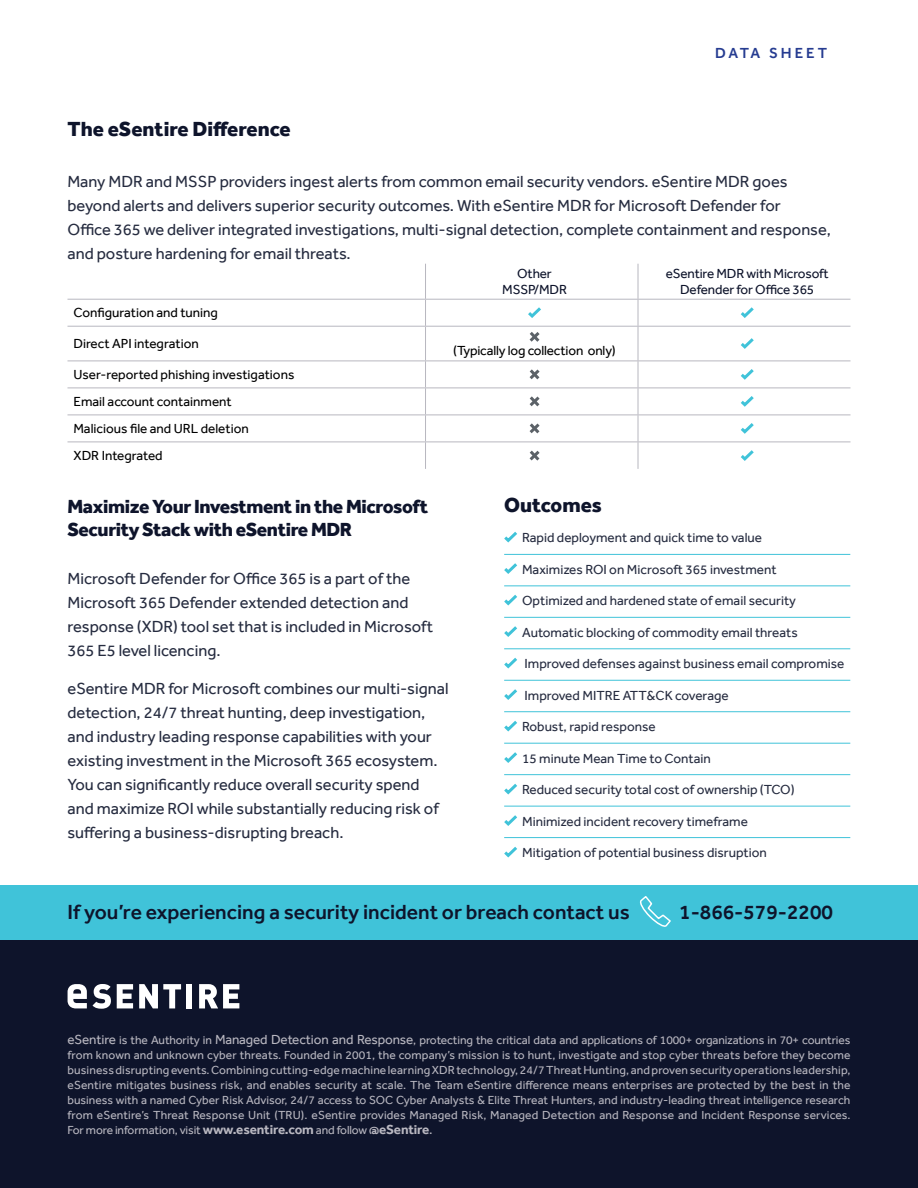
<style>
.page{position:relative;width:918px;height:1188px;background:#fff}
.page>*{position:absolute;margin:0;border:0;box-sizing:border-box;transform-origin:0 0}
.Body_copy{font:500 21px "Effra";color:#0e142b}
.t1{font:800 21px "Effra";color:#0e142b}
.t2{font:800 19.5px/23.4px "Effra";letter-spacing:-.02em;color:#0e142b}
.Body_copy-2{font:16.5px/24px "Effra";color:#262c40}
.t3{font:500 15px "Effra";letter-spacing:.2em;color:#263c91}
.Body_copy-3{font:13.5px "Effra";color:#262c40}
.t4{font:13.5px "Effra";color:#000}
.t5{font:13.5px/16.2px "Effra";letter-spacing:-.01em;color:#0e142b;text-align:center}
.t6{font:12px/15px "Effra";letter-spacing:-.01em;color:#b8b7c0;text-align:justify}
.s1{font-size:13.5px}
.s2{font-weight:700;font-size:13.5px}
.s3{font-weight:700;font-size:10.5px}
</style>
<div class="page">
<hr style="left:425px;top:264px;width:1px;height:35px;background:#b8b7c0">
<hr style="left:638px;top:264px;width:1px;height:35px;background:#b8b7c0">
<hr style="left:68px;top:299px;width:358px;height:1px;background:#b8b7c0">
<hr style="left:426px;top:299px;width:212px;height:1px;background:#b8b7c0">
<svg style="left:425px;top:300px;width:1px;height:26px"></svg>
<hr style="left:638px;top:299px;width:212px;height:1px;background:#b8b7c0">
<svg style="left:638px;top:300px;width:1px;height:26px"></svg>
<hr style="left:68px;top:326px;width:358px;height:1px;background:#b8b7c0">
<hr style="left:426px;top:326px;width:212px;height:1px;background:#b8b7c0">
<hr style="left:425px;top:327px;width:1px;height:34px;background:#b8b7c0">
<hr style="left:638px;top:326px;width:212px;height:1px;background:#b8b7c0">
<hr style="left:638px;top:327px;width:1px;height:34px;background:#b8b7c0">
<hr style="left:68px;top:361px;width:358px;height:1px;background:#b8b7c0">
<hr style="left:426px;top:361px;width:212px;height:1px;background:#b8b7c0">
<hr style="left:638px;top:361px;width:212px;height:1px;background:#b8b7c0">
<hr style="left:68px;top:388px;width:358px;height:1px;background:#b8b7c0">
<hr style="left:426px;top:388px;width:212px;height:1px;background:#b8b7c0">
<hr style="left:638px;top:388px;width:212px;height:1px;background:#b8b7c0">
<hr style="left:68px;top:415px;width:358px;height:1px;background:#b8b7c0">
<hr style="left:426px;top:415px;width:212px;height:1px;background:#b8b7c0">
<hr style="left:638px;top:415px;width:212px;height:1px;background:#b8b7c0">
<hr style="left:68px;top:442px;width:358px;height:1px;background:#b8b7c0">
<hr style="left:426px;top:442px;width:212px;height:1px;background:#b8b7c0">
<svg style="left:425px;top:361px;width:1px;height:108px"></svg>
<hr style="left:638px;top:442px;width:212px;height:1px;background:#b8b7c0">
<svg style="left:638px;top:361px;width:1px;height:108px"></svg>
<svg style="left:528px;top:307px;width:13px;height:11px"></svg>
<svg style="left:740px;top:307px;width:14px;height:11px"></svg>
<svg style="left:529px;top:332px;width:11px;height:10px"></svg>
<svg style="left:741px;top:338px;width:13px;height:11px"></svg>
<svg style="left:529px;top:369px;width:11px;height:11px"></svg>
<svg style="left:740px;top:369px;width:14px;height:11px"></svg>
<svg style="left:529px;top:396px;width:11px;height:11px"></svg>
<svg style="left:740px;top:396px;width:14px;height:11px"></svg>
<svg style="left:529px;top:423px;width:11px;height:11px"></svg>
<svg style="left:740px;top:423px;width:14px;height:11px"></svg>
<svg style="left:529px;top:450px;width:11px;height:11px"></svg>
<svg style="left:741px;top:450px;width:13px;height:11px"></svg>
<svg style="left:504px;top:531px;width:13px;height:12px"></svg>
<svg style="left:504px;top:563px;width:13px;height:11px"></svg>
<svg style="left:504px;top:594px;width:13px;height:12px"></svg>
<svg style="left:504px;top:626px;width:13px;height:11px"></svg>
<svg style="left:504px;top:657px;width:13px;height:12px"></svg>
<svg style="left:504px;top:689px;width:13px;height:11px"></svg>
<svg style="left:504px;top:720px;width:13px;height:12px"></svg>
<svg style="left:504px;top:752px;width:13px;height:11px"></svg>
<svg style="left:504px;top:783px;width:13px;height:12px"></svg>
<svg style="left:504px;top:815px;width:13px;height:11px"></svg>
<svg style="left:504px;top:846px;width:13px;height:12px"></svg>
<hr style="left:504px;top:554px;width:346px;height:1px;background:#40c3d9">
<hr style="left:504px;top:585px;width:346px;height:1px;background:#40c3d9">
<hr style="left:504px;top:617px;width:346px;height:1px;background:#40c3d9">
<hr style="left:504px;top:648px;width:346px;height:1px;background:#40c3d9">
<hr style="left:504px;top:680px;width:346px;height:1px;background:#40c3d9">
<hr style="left:504px;top:711px;width:346px;height:1px;background:#40c3d9">
<hr style="left:504px;top:743px;width:346px;height:1px;background:#40c3d9">
<hr style="left:504px;top:774px;width:346px;height:1px;background:#40c3d9">
<hr style="left:504px;top:806px;width:346px;height:1px;background:#40c3d9">
<hr style="left:504px;top:837px;width:346px;height:1px;background:#40c3d9">
<div style="left:0;top:900px;width:918px;height:288px;background:#0e142b"></div>
<div style="left:0;top:885px;width:918px;height:55px;background:#40c3d9"></div>
<svg style="left:639px;top:896px;width:32px;height:31px"></svg>
<svg style="left:93px;top:984px;width:18px;height:25px"></svg>
<svg style="left:117px;top:984px;width:16px;height:24px"></svg>
<svg style="left:139px;top:984px;width:42px;height:24px"></svg>
<div style="left:186px;top:984px;width:6px;height:24px;background:#fff"></div>
<svg style="left:199px;top:984px;width:40px;height:24px"></svg>
<svg style="left:68px;top:984px;width:19px;height:24px"></svg>
<p class="t1" style="left:68px;top:116px;width:225px">The eSentire Difference</p>
<p class="t3" style="left:715px;top:44px;width:114px">DATA SHEET</p>
<p class="Body_copy-2" style="left:68px;top:169px;width:765px">Many MDR and MSSP providers ingest alerts from common email security vendors. eSentire MDR goes beyond alerts and delivers superior security outcomes. With eSentire MDR for Microsoft Defender for<br>Office 365 we deliver integrated investigations, multi-signal detection, complete containment and response, and posture hardening for email threats.</p>
<p class="t4" style="left:74px;top:305px;width:146px">Configuration and tuning</p>
<p class="t4" style="left:74px;top:335px;width:127px">Direct API integration</p>
<p class="t4" style="left:74px;top:366px;width:222px">User-reported phishing investigations</p>
<p class="t4" style="left:74px;top:393px;width:160px">Email account containment</p>
<p class="t4" style="left:74px;top:420px;width:177px">Malicious file and URL deletion</p>
<p class="t4" style="left:74px;top:448px;width:91px">XDR Integrated</p>
<p class="t5" style="left:517px;top:265px;width:36px">Other</p>
<p class="t5" style="left:502px;top:281px;width:66px">MSSP/MDR</p>
<p class="t4" style="left:453px;top:343px;width:164px">(Typically log collection only)</p>
<p class="t5" style="left:666px;top:265px;width:165px">eSentire MDR with Microsoft<br>Defender for Office 365</p>
<p class="t2" style="left:68px;top:494px;width:362px">Maximize Your Investment in the Microsoft<br>Security Stack with eSentire MDR</p>
<p class="t1" style="left:504px;top:493px;width:99px">Outcomes</p>
<p class="Body_copy-3" style="left:522px;top:530px;width:242px">Rapid deployment and quick time to value</p>
<p class="Body_copy-3" style="left:522px;top:561px;width:256px">Maximizes ROI on Microsoft 365 investment</p>
<p class="Body_copy-3" style="left:522px;top:593px;width:275px">Optimized and hardened state of email security</p>
<p class="Body_copy-3" style="left:522px;top:624px;width:277px">Automatic blocking of commodity email threats</p>
<p class="Body_copy-3" style="left:525px;top:656px;width:321px">Improved defenses against business email compromise</p>
<p class="Body_copy-3" style="left:525px;top:687px;width:206px">Improved MITRE ATT&amp;CK coverage</p>
<p class="Body_copy-3" style="left:522px;top:719px;width:135px">Robust, rapid response</p>
<p class="Body_copy-3" style="left:522px;top:750px;width:190px">15 minute Mean Time to Contain</p>
<p class="Body_copy-3" style="left:522px;top:782px;width:274px">Reduced security total cost of ownership (TCO)</p>
<p class="Body_copy-3" style="left:522px;top:813px;width:227px">Minimized incident recovery timeframe</p>
<p class="Body_copy-3" style="left:522px;top:845px;width:246px">Mitigation of potential business disruption</p>
<p class="Body_copy-2" style="left:68px;top:567px;width:367px">Microsoft Defender for Office 365 is a part of the Microsoft 365 Defender extended detection and response (XDR) tool set that is included in Microsoft 365 E5 level licencing.</p>
<p class="Body_copy-2" style="left:68px;top:676px;width:382px">eSentire MDR for Microsoft combines our multi-signal detection, 24/7 threat hunting, deep investigation, and industry leading response capabilities with your existing investment in the Microsoft 365 ecosystem.<br>You can significantly reduce overall security spend and maximize ROI while substantially reducing risk of suffering a business-disrupting breach.</p>
<p class="Body_copy" style="left:68px;top:900px;width:564px">If you’re experiencing a security incident or breach contact us</p>
<p class="Body_copy" style="left:679px;top:900px;width:155px">1-866-579-2200</p>
<p class="t6" style="left:68px;top:1032px;width:785px"><span class="s1">eSentire</span> is the Authority in <span class="s1">Managed Detection and Response</span>, protecting the critical data and applications of 1000+ organizations in 70+ countries from known and unknown cyber threats. Founded in 2001, the company’s mission is to hunt, investigate and stop cyber threats before they become business disrupting events. Combining cutting-edge machine learning XDR technology, 24/7 Threat Hunting, and proven security operations leadership, eSentire mitigates business risk, and enables security at scale. The Team eSentire difference means enterprises are protected by the best in the business with a named Cyber Risk Advisor, 24/7 access to SOC Cyber Analysts &amp; Elite Threat Hunters, and industry-leading threat intelligence research from eSentire’s Threat Response Unit (TRU). eSentire provides Managed Risk, Managed Detection and Response and Incident Response services.<br>For more information, visit <span class="s2">www.esentire.com</span> and follow <span class="s3">@</span><span class="s2">eSentire</span><span class="s1">.</span></p>
</div>
